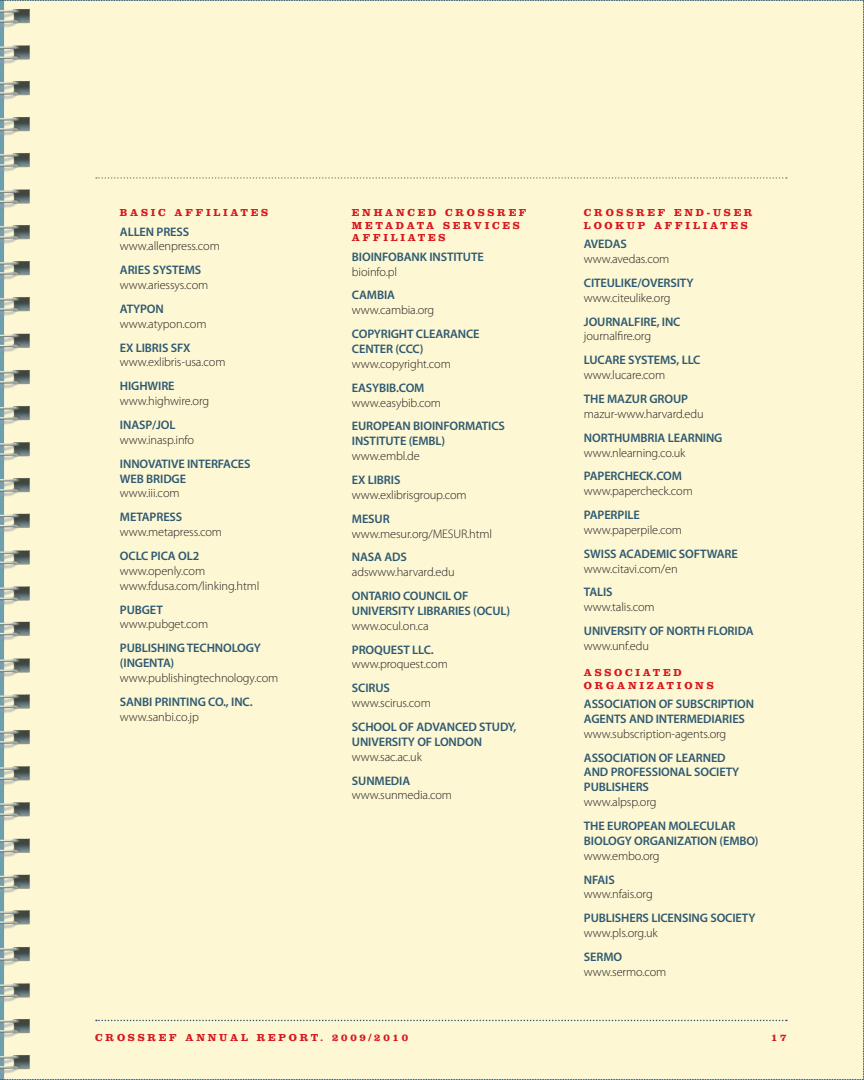
<style>
.page{position:relative;width:864px;height:1080px;background:#fef7d3}
.page>*{position:absolute;margin:0;border:0;box-sizing:border-box;transform-origin:0 0}
.boardmember{font:600 12.3px/14.9px "Myriad Pro";letter-spacing:-.01em;color:#2d5972}
.boardmember-2{font:300 12.3px/14.9px "Myriad Pro";letter-spacing:-.01em;color:#231f20}
.section{font:700 10.5px/12.6px "Clarendon";letter-spacing:.26em;color:#d7171f}
.s1{font-weight:600;color:#2d5972}
.s2{font-weight:300;color:#231f20}
</style>
<div class="page">
<p class="section" style="left:120px;top:206px;width:150px">BASIC AFFILIATES</p>
<p class="boardmember-2" style="left:120px;top:224px;width:101px"><span class="s1">ALLEN PRESS </span>www.allenpress.com</p>
<p class="boardmember-2" style="left:120px;top:263px;width:90px"><span class="s1">ARIES SYSTEMS </span>www.ariessys.com</p>
<p class="boardmember-2" style="left:120px;top:302px;width:88px"><span class="s1">ATYPON </span>www.atypon.com</p>
<p class="boardmember-2" style="left:120px;top:340px;width:107px"><span class="s1">EX LIBRIS SFX </span>www.exlibris-usa.com</p>
<p class="boardmember-2" style="left:120px;top:379px;width:91px"><span class="s1">HIGHWIRE </span>www.highwire.org</p>
<p class="boardmember-2" style="left:120px;top:418px;width:76px"><span class="s1">INASP/JOL </span>www.inasp.info</p>
<p class="boardmember" style="left:120px;top:456px;width:132px">INNOVATIVE INTERFACES<br>WEB BRIDGE<br><span class="s2">www.iii.com</span></p>
<p class="boardmember-2" style="left:120px;top:510px;width:104px"><span class="s1">METAPRESS </span>www.metapress.com</p>
<p class="boardmember-2" style="left:120px;top:549px;width:141px"><span class="s1">OCLC PICA OL2 </span>www.openly.com www.fdusa.com/linking.html</p>
<p class="boardmember-2" style="left:120px;top:602px;width:90px"><span class="s1">PUBGET </span>www.pubget.com</p>
<p class="boardmember" style="left:120px;top:641px;width:160px">PUBLISHING TECHNOLOGY (INGENTA) <span class="s2">www.publishingtechnology.com</span></p>
<p class="boardmember" style="left:120px;top:694px;width:134px">SANBI PRINTING CO., INC. <span class="s2">www.sanbi.co.jp</span></p>
<p class="section" style="left:352px;top:206px;width:176px">ENHANCED CROSSREF<br>METADATA SERVICES<br>AFFILIATES</p>
<p class="boardmember" style="left:352px;top:249px;width:133px">BIOINFOBANK INSTITUTE <span class="s2">bioinfo.pl</span></p>
<p class="boardmember-2" style="left:352px;top:288px;width:84px"><span class="s1">CAMBIA </span>www.cambia.org</p>
<p class="boardmember" style="left:352px;top:327px;width:129px">COPYRIGHT CLEARANCE<br>CENTER (CCC) <span class="s2">www.copyright.com</span></p>
<p class="boardmember-2" style="left:352px;top:380px;width:91px"><span class="s1">EASYBIB.COM </span>www.easybib.com</p>
<p class="boardmember" style="left:352px;top:419px;width:155px">EUROPEAN BIOINFORMATICS<br>INSTITUTE (EMBL) <span class="s2">www.embl.de</span></p>
<p class="boardmember-2" style="left:352px;top:473px;width:116px"><span class="s1">EX LIBRIS </span>www.exlibrisgroup.com</p>
<p class="boardmember-2" style="left:352px;top:511px;width:142px"><span class="s1">MESUR </span>www.mesur.org/MESUR.html</p>
<p class="boardmember-2" style="left:352px;top:550px;width:104px"><span class="s1">NASA ADS </span>adswww.harvard.edu</p>
<p class="boardmember" style="left:352px;top:589px;width:160px">ONTARIO COUNCIL OF<br>UNIVERSITY LIBRARIES (OCUL) <span class="s2">www.ocul.on.ca</span></p>
<p class="boardmember-2" style="left:352px;top:642px;width:97px"><span class="s1">PROQUEST LLC. </span>www.proquest.com</p>
<p class="boardmember-2" style="left:352px;top:681px;width:80px"><span class="s1">SCIRUS </span>www.scirus.com</p>
<p class="boardmember" style="left:352px;top:720px;width:166px">SCHOOL OF ADVANCED STUDY,<br>UNIVERSITY OF LONDON <span class="s2">www.sac.ac.uk</span></p>
<p class="boardmember-2" style="left:352px;top:773px;width:102px"><span class="s1">SUNMEDIA </span>www.sunmedia.com</p>
<p class="section" style="left:584px;top:206px;width:170px">CROSSREF END-USER<br>LOOKUP AFFILIATES</p>
<p class="boardmember-2" style="left:584px;top:237px;width:87px"><span class="s1">AVEDAS </span>www.avedas.com</p>
<p class="boardmember" style="left:584px;top:275px;width:111px">CITEULIKE/OVERSITY <span class="s2">www.citeulike.org</span></p>
<p class="boardmember" style="left:584px;top:314px;width:98px">JOURNALFIRE, INC <span class="s2">journalfire.org</span></p>
<p class="boardmember" style="left:584px;top:353px;width:118px">LUCARE SYSTEMS, LLC <span class="s2">www.lucare.com</span></p>
<p class="boardmember-2" style="left:584px;top:392px;width:121px"><span class="s1">THE MAZUR GROUP </span>mazur-www.harvard.edu</p>
<p class="boardmember" style="left:584px;top:430px;width:140px">NORTHUMBRIA LEARNING <span class="s2">www.nlearning.co.uk</span></p>
<p class="boardmember-2" style="left:584px;top:469px;width:110px"><span class="s1">PAPERCHECK.COM </span>www.papercheck.com</p>
<p class="boardmember-2" style="left:584px;top:508px;width:100px"><span class="s1">PAPERPILE </span>www.paperpile.com</p>
<p class="boardmember" style="left:584px;top:546px;width:155px">SWISS ACADEMIC SOFTWARE <span class="s2">www.citavi.com/en</span></p>
<p class="boardmember-2" style="left:584px;top:585px;width:72px"><span class="s1">TALIS </span>www.talis.com</p>
<p class="boardmember" style="left:584px;top:624px;width:171px">UNIVERSITY OF NORTH FLORIDA <span class="s2">www.unf.edu</span></p>
<p class="section" style="left:584px;top:666px;width:131px">ASSOCIATED<br>ORGANIZATIONS</p>
<p class="boardmember" style="left:584px;top:697px;width:172px">ASSOCIATION OF SUBSCRIPTION<br>AGENTS AND INTERMEDIARIES <span class="s2">www.subscription-agents.org</span></p>
<p class="boardmember" style="left:584px;top:750px;width:157px">ASSOCIATION OF LEARNED<br>AND PROFESSIONAL SOCIETY<br>PUBLISHERS<br><span class="s2">www.alpsp.org</span></p>
<p class="boardmember" style="left:584px;top:819px;width:176px">THE EUROPEAN MOLECULAR<br>BIOLOGY ORGANIZATION (EMBO) <span class="s2">www.embo.org</span></p>
<p class="boardmember-2" style="left:584px;top:872px;width:70px"><span class="s1">NFAIS </span>www.nfais.org</p>
<p class="boardmember" style="left:584px;top:911px;width:173px">PUBLISHERS LICENSING SOCIETY <span class="s2">www.pls.org.uk</span></p>
<p class="boardmember-2" style="left:584px;top:950px;width:84px"><span class="s1">SERMO </span>www.sermo.com</p>
<p class="section" style="left:95px;top:1031px;width:314px">CROSSREF ANNUAL REPORT. 2009/2010</p>
<p class="section" style="left:771px;top:1031px;width:17px">1 7</p>
</div>
